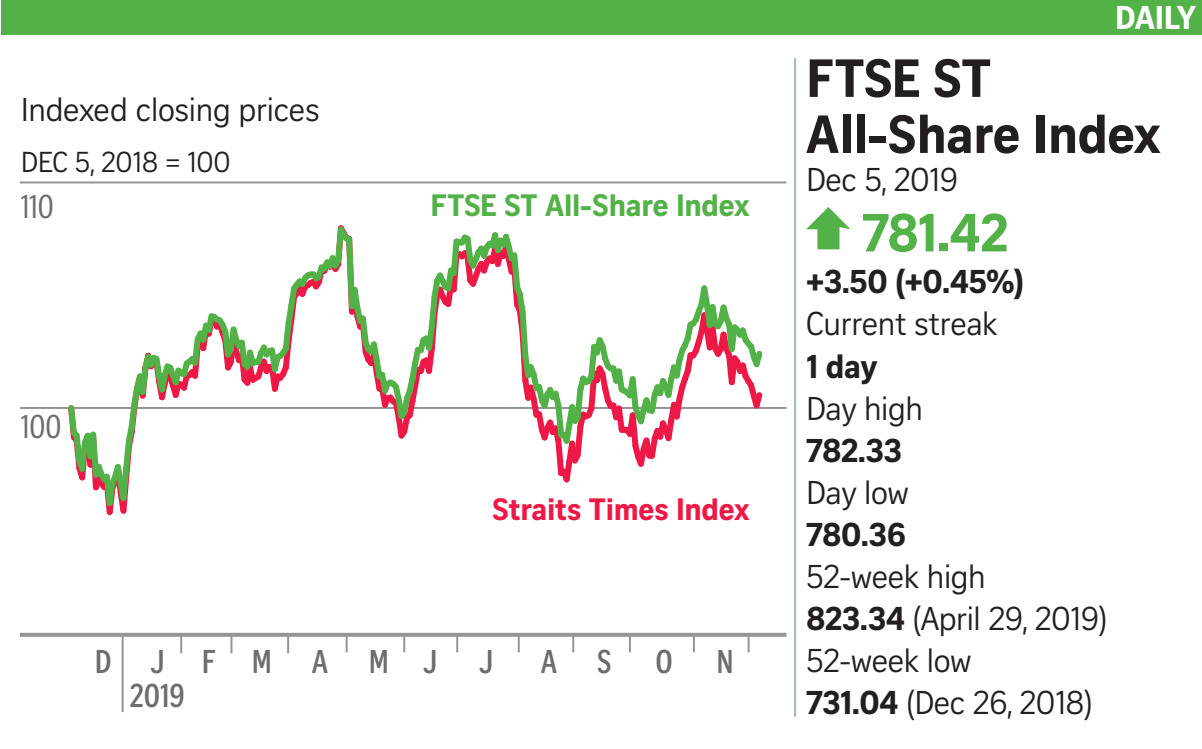
<style>
.page{position:relative;width:1202px;height:749px;background:#fff}
.page>*{position:absolute;margin:0;border:0;box-sizing:border-box;transform-origin:0 0}
.t1{font:700 52px/56px "Curator Serp Text";letter-spacing:-.01em;color:#231f20}
.t2{font:700 52px "Curator Serp Text";color:#52b147}
.t3{font:32px/42px "Curator Serp Text";letter-spacing:-.015em;color:#231f20}
.t4{font:700 32px "Curator Serp Text";letter-spacing:-.015em;color:#231f20}
.t5{font:700 32px "Curator Head Cond ST Semi";color:#6c6d70}
.t6{font:32px "Curator Head Cond ST Regular";color:#6c6d70}
.t7{font:700 32px "Curator Serp Text";letter-spacing:-.02em;color:#fff}
.t8{font:30px "Curator Head ST Bold";letter-spacing:-.01em;color:#52b147}
.t9{font:30px "Curator Head ST Bold";letter-spacing:-.01em;color:#ed1845}
.t10{font:28px "Curator Serp Text";letter-spacing:-.01em;color:#231f20}
.s1{font-weight:700}
</style>
<div class="page">
<div style="left:1px;top:0;width:1201px;height:34px;background:#52b147"></div>
<svg style="left:806px;top:207px;width:44px;height:42px"></svg>
<hr style="left:794px;top:58px;width:2px;height:658px;background:#a8b7b6">
<svg style="left:20px;top:632px;width:766px;height:4px;fill:#939598"></svg>
<hr style="left:20px;top:407px;width:766px;height:2px;background:#939598">
<hr style="left:20px;top:181px;width:766px;height:2px;background:#939598">
<hr style="left:122px;top:634px;width:2px;height:77px;background:#939598">
<svg style="left:346px;top:634px;width:2px;height:18px"></svg>
<svg style="left:403px;top:634px;width:2px;height:18px"></svg>
<svg style="left:456px;top:634px;width:2px;height:18px"></svg>
<svg style="left:518px;top:634px;width:2px;height:18px"></svg>
<svg style="left:572px;top:634px;width:2px;height:18px"></svg>
<svg style="left:629px;top:634px;width:2px;height:18px"></svg>
<svg style="left:693px;top:634px;width:2px;height:18px"></svg>
<svg style="left:748px;top:634px;width:2px;height:18px"></svg>
<svg style="left:180px;top:635px;width:2px;height:18px"></svg>
<svg style="left:230px;top:635px;width:2px;height:18px"></svg>
<svg style="left:287px;top:635px;width:2px;height:18px"></svg>
<svg style="left:68px;top:225px;width:695px;height:290px"></svg>
<p class="t3" style="left:21px;top:89px;width:300px">Indexed closing prices</p>
<p class="t10" style="left:21px;top:146px;width:211px">DEC 5, 2018 = 100</p>
<p class="t6" style="left:21px;top:189px;width:34px">110</p>
<p class="t6" style="left:21px;top:409px;width:42px">100</p>
<p class="t8" style="left:430px;top:186px;width:321px">FTSE ST All-Share Index</p>
<p class="t9" style="left:493px;top:491px;width:258px">Straits Times Index</p>
<p class="t5" style="left:95px;top:644px;width:71px">D J</p>
<p class="t5" style="left:423px;top:644px;width:16px">J</p>
<p class="t5" style="left:479px;top:644px;width:16px">J</p>
<p class="t5" style="left:597px;top:644px;width:16px">S</p>
<p class="t5" style="left:655px;top:644px;width:19px">O</p>
<p class="t5" style="left:716px;top:644px;width:19px">N</p>
<p class="t5" style="left:130px;top:678px;width:56px">2019</p>
<p class="t5" style="left:202px;top:644px;width:128px">FMA</p>
<p class="t5" style="left:369px;top:644px;width:22px">M</p>
<p class="t5" style="left:541px;top:644px;width:18px">A</p>
<p class="t7" style="left:1115px;top:-2px;width:82px">DAILY</p>
<h1 class="t1" style="left:806px;top:50px;width:356px">FTSE ST<br>All-Share Index</h1>
<p class="t3" style="left:806px;top:159px;width:154px">Dec 5, 2019</p>
<h1 class="t2" style="left:862px;top:201px;width:148px">781.42</h1>
<p class="t4" style="left:806px;top:262px;width:219px">+3.50 (+0.45%)</p>
<p class="t3" style="left:806px;top:303px;width:193px">Current streak</p>
<p class="t4" style="left:806px;top:346px;width:73px">1 day</p>
<p class="t3" style="left:806px;top:387px;width:118px">Day high</p>
<p class="t4" style="left:806px;top:430px;width:98px">782.33</p>
<p class="t3" style="left:806px;top:471px;width:104px">Day low</p>
<p class="t4" style="left:806px;top:514px;width:102px">780.36</p>
<p class="t3" style="left:806px;top:555px;width:303px">52-week high<br><span class="s1">823.34</span> (April 29, 2019)<br>52-week low<br><span class="s1">731.04</span> (Dec 26, 2018)</p>
</div>
